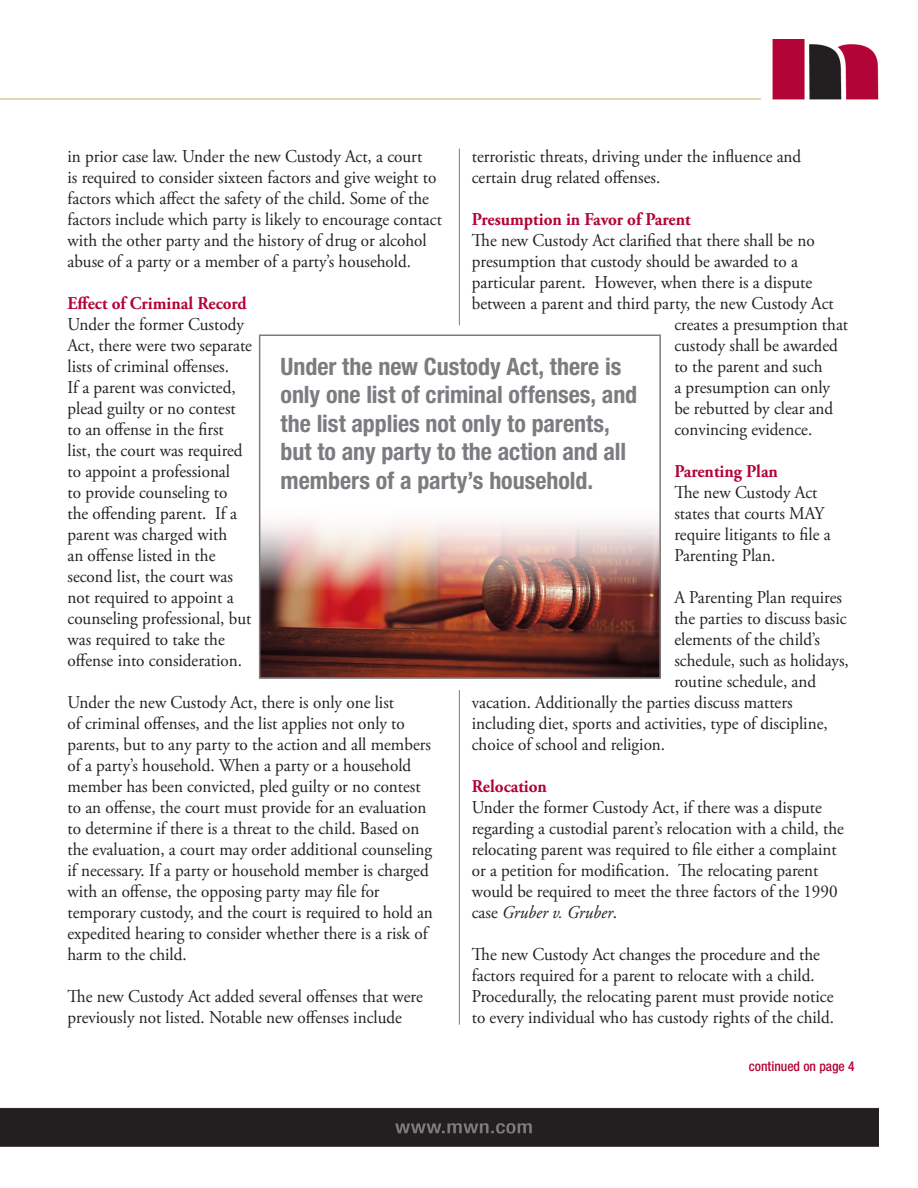
<style>
.page{position:relative;width:918px;height:1188px;background:#fff}
.page>*{position:absolute;margin:0;border:0;box-sizing:border-box;transform-origin:0 0}
.t1{font:700 condensed 24px/28.5px "Helvetica Neue";color:#7a7c7f}
.t2{font:18px/21px "Adobe Garamond Pro";color:#231f20;scale:.95 1}
.t3{font:700 18px "Adobe Garamond Pro";color:#b30437;scale:.95 1}
.t4{font:500 condensed 13.5px "Helvetica Neue";color:#b30437}
.s1{font-weight:700;color:#b30437}
.s2{font-style:italic}
</style>
<div class="page">
<img style="left:0;top:40px;width:878px;height:1107px">
<hr style="left:459px;top:148px;width:1px;height:177px;background:#7a7c7f">
<hr style="left:459px;top:690px;width:1px;height:335px;background:#7a7c7f">
<img style="left:262px;top:503px;width:396px;height:173px">
<div style="left:259px;top:334px;width:402px;height:345px;border:2px solid #7a7c7f"></div>
<p class="t2" style="left:68px;top:146px;width:396px">in prior case law. Under the new Custody Act, a court<br>is required to consider sixteen factors and give weight to factors which affect the safety of the child. Some of the factors include which party is likely to encourage contact with the other party and the history of drug or alcohol abuse of a party or a member of a party’s household.</p>
<p class="t2" style="left:68px;top:293px;width:196px"><span class="s1">Effect of Criminal Record<br></span>Under the former Custody<br>Act, there were two separate lists of criminal offenses.<br>If a parent was convicted, plead guilty or no contest to an offense in the first<br>list, the court was required to appoint a professional<br>to provide counseling to the offending parent. If a parent was charged with<br>an offense listed in the second list, the court was not required to appoint a counseling professional, but was required to take the offense into consideration.</p>
<p class="t2" style="left:68px;top:692px;width:386px">Under the new Custody Act, there is only one list<br>of criminal offenses, and the list applies not only to parents, but to any party to the action and all members of a party’s household. When a party or a household member has been convicted, pled guilty or no contest to an offense, the court must provide for an evaluation to determine if there is a threat to the child. Based on the evaluation, a court may order additional counseling if necessary. If a party or household member is charged with an offense, the opposing party may file for temporary custody, and the court is required to hold an expedited hearing to consider whether there is a risk of harm to the child.</p>
<p class="t2" style="left:68px;top:986px;width:376px">The new Custody Act added several offenses that were previously not listed. Notable new offenses include</p>
<p class="t2" style="left:472px;top:146px;width:348px">terroristic threats, driving under the influence and certain drug related offenses.</p>
<p class="t3" style="left:472px;top:208px;width:232px">Presumption in Favor of Parent</p>
<p class="t2" style="left:472px;top:230px;width:362px">The new Custody Act clarified that there shall be no</p>
<p class="t2" style="left:472px;top:251px;width:345px">presumption that custody should be awarded to a</p>
<p class="t2" style="left:472px;top:272px;width:360px">particular parent. However, when there is a dispute</p>
<p class="t2" style="left:472px;top:293px;width:383px">between a parent and third party, the new Custody Act</p>
<p class="t2" style="left:674px;top:314px;width:184px">creates a presumption that</p>
<p class="t2" style="left:674px;top:335px;width:174px">custody shall be awarded</p>
<p class="t2" style="left:674px;top:356px;width:157px">to the parent and such</p>
<p class="t2" style="left:674px;top:377px;width:165px">a presumption can only</p>
<p class="t2" style="left:674px;top:398px;width:169px">be rebutted by clear and</p>
<p class="t2" style="left:674px;top:419px;width:147px">convincing evidence.</p>
<p class="t2" style="left:674px;top:461px;width:166px"><span class="s1">Parenting Plan<br></span>The new Custody Act states that courts MAY require litigants to file a<br>Parenting Plan.</p>
<p class="t2" style="left:674px;top:587px;width:178px">A Parenting Plan requires</p>
<p class="t2" style="left:674px;top:608px;width:183px">the parties to discuss basic</p>
<p class="t2" style="left:674px;top:629px;width:155px">elements of the child’s</p>
<p class="t2" style="left:674px;top:650px;width:185px">schedule, such as holidays,</p>
<p class="t2" style="left:674px;top:671px;width:151px">routine schedule, and</p>
<p class="t2" style="left:472px;top:692px;width:339px">vacation. Additionally the parties discuss matters</p>
<p class="t2" style="left:472px;top:713px;width:376px">including diet, sports and activities, type of discipline,</p>
<p class="t2" style="left:472px;top:734px;width:205px">choice of school and religion.</p>
<p class="t2" style="left:472px;top:776px;width:393px"><span class="s1">Relocation<br></span>Under the former Custody Act, if there was a dispute regarding a custodial parent’s relocation with a child, the relocating parent was required to file either a complaint or a petition for modification. The relocating parent would be required to meet the three factors of the 1990 case <span class="s2">Gruber v. Gruber</span>.</p>
<p class="t2" style="left:472px;top:944px;width:383px">The new Custody Act changes the procedure and the factors required for a parent to relocate with a child.<br>Procedurally, the relocating parent must provide notice to every individual who has custody rights of the child.</p>
<p class="t4" style="left:749px;top:1058px;width:107px">continued on page 4</p>
<p class="t1" style="left:281px;top:352px;width:358px">Under the new Custody Act, there is only one list of criminal offenses, and the list applies not only to parents, but to any party to the action and all members of a party’s household.</p>
</div>
